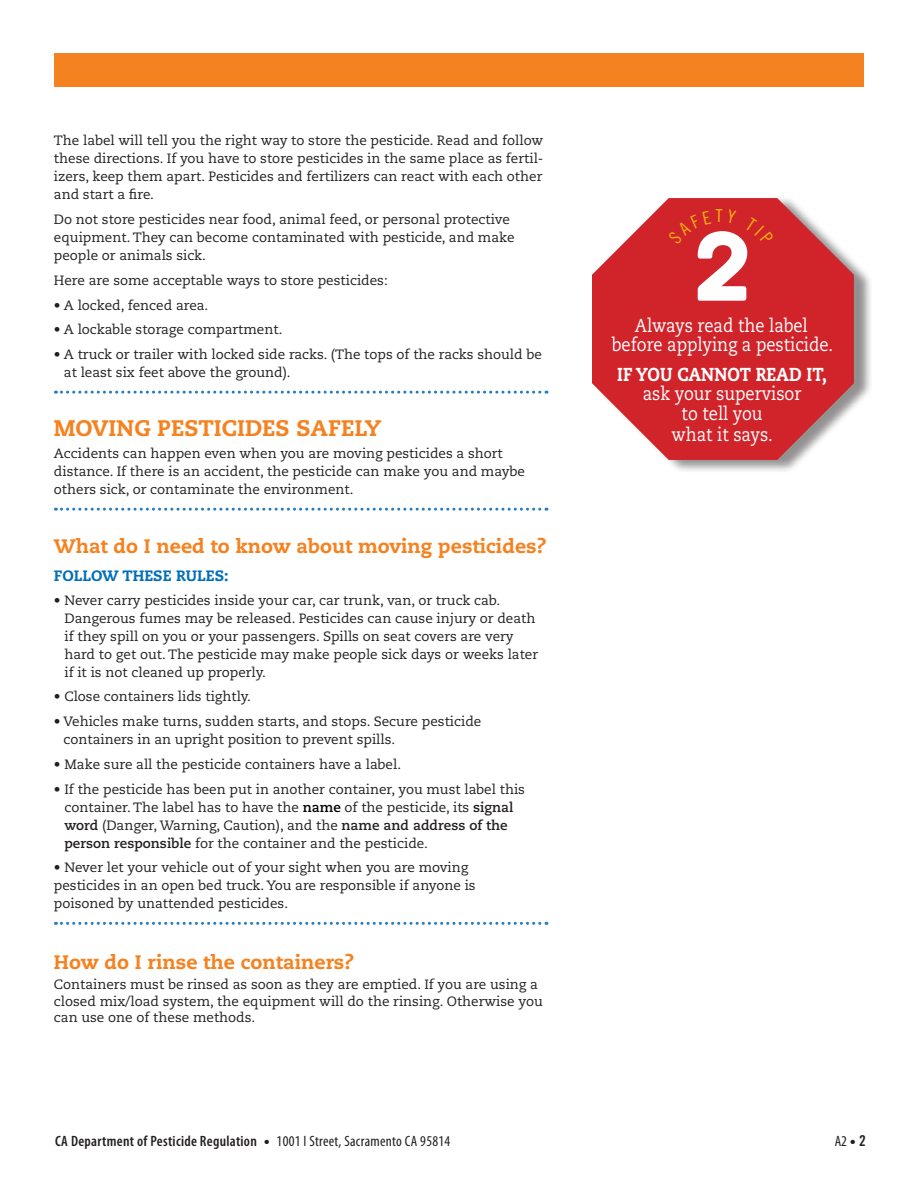
<style>
.page{position:relative;width:918px;height:1188px;background:#fff}
.page>*{position:absolute;margin:0;border:0;box-sizing:border-box;transform-origin:0 0}
.t1{font:103.5px "Archive";color:#fff}
.SUPER_Subhead{font:800 22.5px "Caecilia LT Std";color:#f58220}
.Question{font:800 19.5px "Caecilia LT Std";color:#f58220}
.t2{font:18.75px/20px "Caecilia LT Std";color:#fff;text-align:center;scale:.88 1}
.t3{font:condensed 15px "Myriad Pro";letter-spacing:.02em;color:#231f20}
.t4{font:600 condensed 15px "Myriad Pro";letter-spacing:.02em;color:#231f20}
.subhead{font:800 15px "Caecilia LT Std";color:#006eb9}
.Answer_body_copy_NO{font:13.5px/18px "Caecilia LT Std";color:#231f20}
.Answer_body_last_lin{font:13.5px/18px "Caecilia LT Std";color:#231f20}
.s1{font-weight:700;color:#000}
.s2{font-weight:700}
.s3{font-weight:800}
.s4{font-family:"Trade Gothic LT Std Bd Cn 20";font-stretch:normal}
</style>
<div class="page">
<div style="left:54px;top:53px;width:810px;height:33px;background:#f58220"></div>
<svg style="left:55px;top:391px;width:492px;height:3px"></svg>
<svg style="left:55px;top:508px;width:492px;height:3px"></svg>
<svg style="left:55px;top:922px;width:492px;height:3px"></svg>
<div style="left:595px;top:196px;width:279px;height:278px;background:#231f20;opacity:.5"></div>
<svg style="left:592px;top:198px;width:262px;height:262px;background:#d6484d"></svg>
<div style="left:668px;top:209px;width:69px;height:35px;background:#d1232a"></div>
<svg style="left:745px;top:217px;width:29px;height:28px"></svg>
<p class="Answer_body_copy_NO" style="left:54px;top:132px;width:491px;text-align:justify">The label will tell you the right way to store the pesticide. Read and follow these directions. If you have to store pesticides in the same place as fertil&shy;izers, keep them apart. Pesticides and fertilizers can react with each other and start a fire.</p>
<p class="Answer_body_copy_NO" style="left:54px;top:211px;width:462px">Do not store pesticides near food, animal feed, or personal protective equipment. They can become contaminated with pesticide, and make people or animals sick.</p>
<p class="Answer_body_copy_NO" style="left:54px;top:271px;width:335px">Here are some acceptable ways to store pesticides:</p>
<p class="Answer_body_copy_NO" style="left:54px;top:296px;width:156px">• A locked, fenced area.</p>
<p class="Answer_body_copy_NO" style="left:54px;top:321px;width:230px">• A lockable storage compartment.</p>
<p class="Answer_body_last_lin" style="left:64px;top:346px;width:480px;text-indent:-10px">• A truck or trailer with locked side racks. (The tops of the racks should be at least six feet above the ground).</p>
<p class="SUPER_Subhead" style="left:54px;top:415px;width:329px">MOVING PESTICIDES SAFELY</p>
<p class="Answer_body_last_lin" style="left:54px;top:445px;width:473px">Accidents can happen even when you are moving pesticides a short distance. If there is an accident, the pesticide can make you and maybe others sick, or contaminate the environment.</p>
<p class="Question" style="left:54px;top:534px;width:494px">What do I need to know about moving pesticides?</p>
<p class="subhead" style="left:54px;top:567px;width:176px">FOLLOW THESE RULES:</p>
<p class="Answer_body_copy_NO" style="left:64px;top:591px;width:475px;text-indent:-11px">• Never carry pesticides inside your car, car trunk, van, or truck cab.<br>Dangerous fumes may be released. Pesticides can cause injury or death if they spill on you or your passengers. Spills on seat covers are very hard to get out. The pesticide may make people sick days or weeks later if it is not cleaned up properly.</p>
<p class="Answer_body_copy_NO" style="left:54px;top:688px;width:199px">• Close containers lids tightly.</p>
<p class="Answer_body_copy_NO" style="left:63px;top:713px;width:419px;text-indent:-10px">• Vehicles make turns, sudden starts, and stops. Secure pesticide containers in an upright position to prevent spills.</p>
<p class="Answer_body_copy_NO" style="left:54px;top:755px;width:349px">• Make sure all the pesticide containers have a label.</p>
<p class="Answer_body_copy_NO" style="left:64px;top:780px;width:462px;text-indent:-11px">• If the pesticide has been put in another container, you must label this container. The label has to have the <span class="s1">name</span> of the pesticide, its <span class="s2">signal word</span> (Danger, Warning, Caution), and the <span class="s2">name and address of the person responsible</span> for the container and the pesticide.</p>
<p class="Answer_body_last_lin" style="left:54px;top:859px;width:423px">• Never let your vehicle out of your sight when you are moving pesticides in an open bed truck. You are responsible if anyone is poisoned by unattended pesticides.</p>
<p class="Question" style="left:54px;top:950px;width:301px">How do I rinse the containers?</p>
<p class="Answer_body_copy_NO" style="left:54px;top:977px;width:490px;line-height:16.5px">Containers must be rinsed as soon as they are emptied. If you are using a closed mix/load system, the equipment will do the rinsing. Otherwise you can use one of these methods.</p>
<p class="t1" style="left:693px;top:205px;width:59px">2</p>
<p class="t2" style="left:612px;top:316px;width:253px;line-height:19.5px">Always read the label before applying a pesticide.</p>
<p class="t2" style="left:617px;top:365px;width:240px"><span class="s3">IF YOU CANNOT READ IT, </span>ask your supervisor<br>to tell you<br>what it says.</p>
<p class="t4" style="left:55px;top:1132px;width:203px">CA Department of Pesticide Regulation</p>
<p class="t3" style="left:265px;top:1132px;width:187px">● 1001 I Street, Sacramento CA 95814</p>
<p class="t3" style="left:835px;top:1132px;width:33px">A2 ● <span class="s4">2</span></p>
</div>
